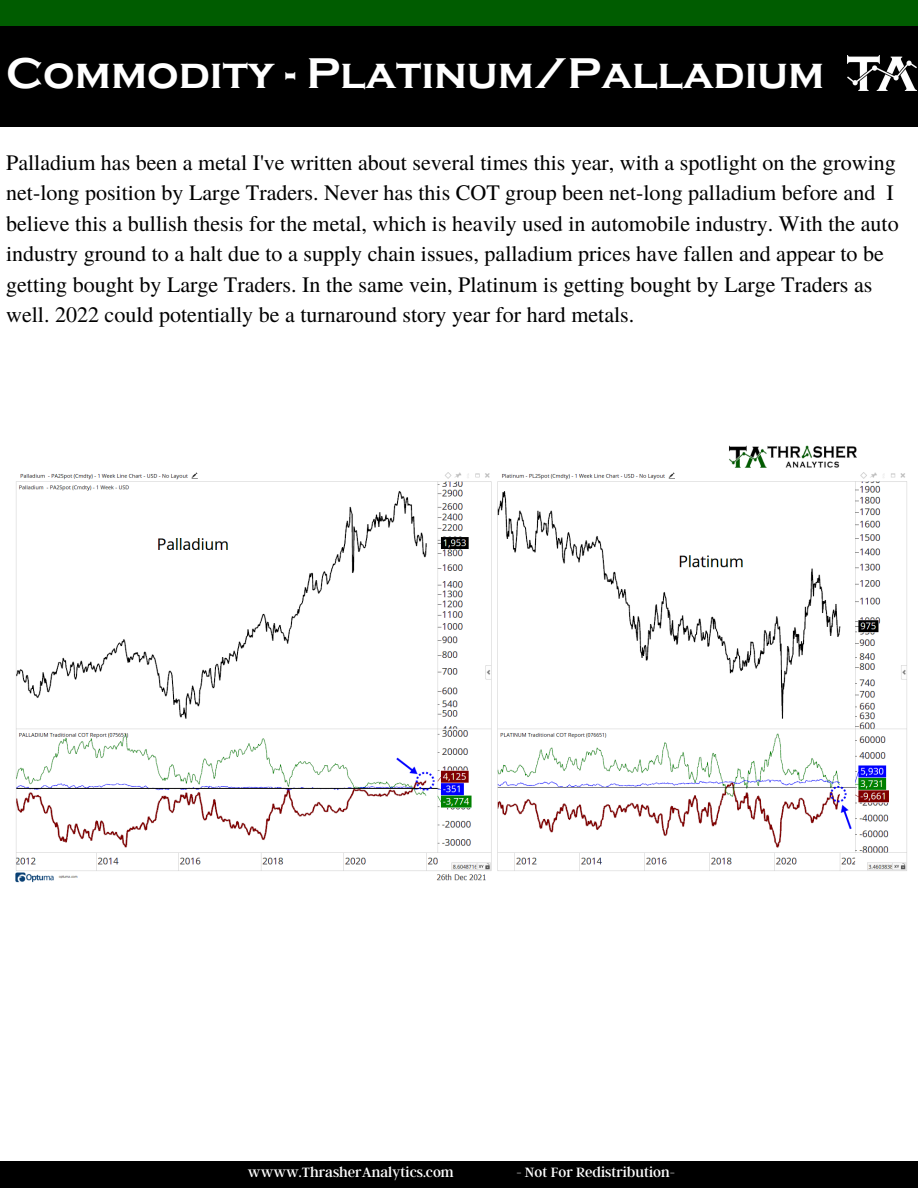
<style>
.page{position:relative;width:918px;height:1188px;background:#fff}
.page>*{position:absolute;margin:0;border:0;box-sizing:border-box;transform-origin:0 0}
.t1{font:700 44.25px "Copperplate Gothic";color:#fff}
.t2{font:22.05px/30.3px "Te X Gyre Termes";color:#000}
.t3{font:15px "Argent CF";color:#fff}
</style>
<div class="page">
<div style="left:0;top:0;width:918px;height:27px;background:#005c00"></div>
<div style="left:0;top:1162px;width:918px;height:26px;background:#000"></div>
<div style="left:0;top:26px;width:918px;height:101px;background:#000"></div>
<img style="left:847px;top:56px;width:70px;height:35px">
<img style="left:15px;top:445px;width:892px;height:438px">
<h1 class="t1" style="left:6px;top:49px;width:820px">Commodity - Platinum/Palladium</h1>
<p class="t2" style="left:6px;top:146px;width:894px">Palladium has been a metal I've written about several times this year, with a spotlight on the growing net-long position by Large Traders. Never has this COT group been net-long palladium before and I believe this a bullish thesis for the metal, which is heavily used in automobile industry. With the auto industry ground to a halt due to a supply chain issues, palladium prices have fallen and appear to be getting bought by Large Traders. In the same vein, Platinum is getting bought by Large Traders as well. 2022 could potentially be a turnaround story year for hard metals.</p>
<p class="t3" style="left:248px;top:1162px;width:207px">wwww.ThrasherAnalytics.com</p>
<p class="t3" style="left:516px;top:1162px;width:160px">- Not For Redistribution-</p>
</div>
